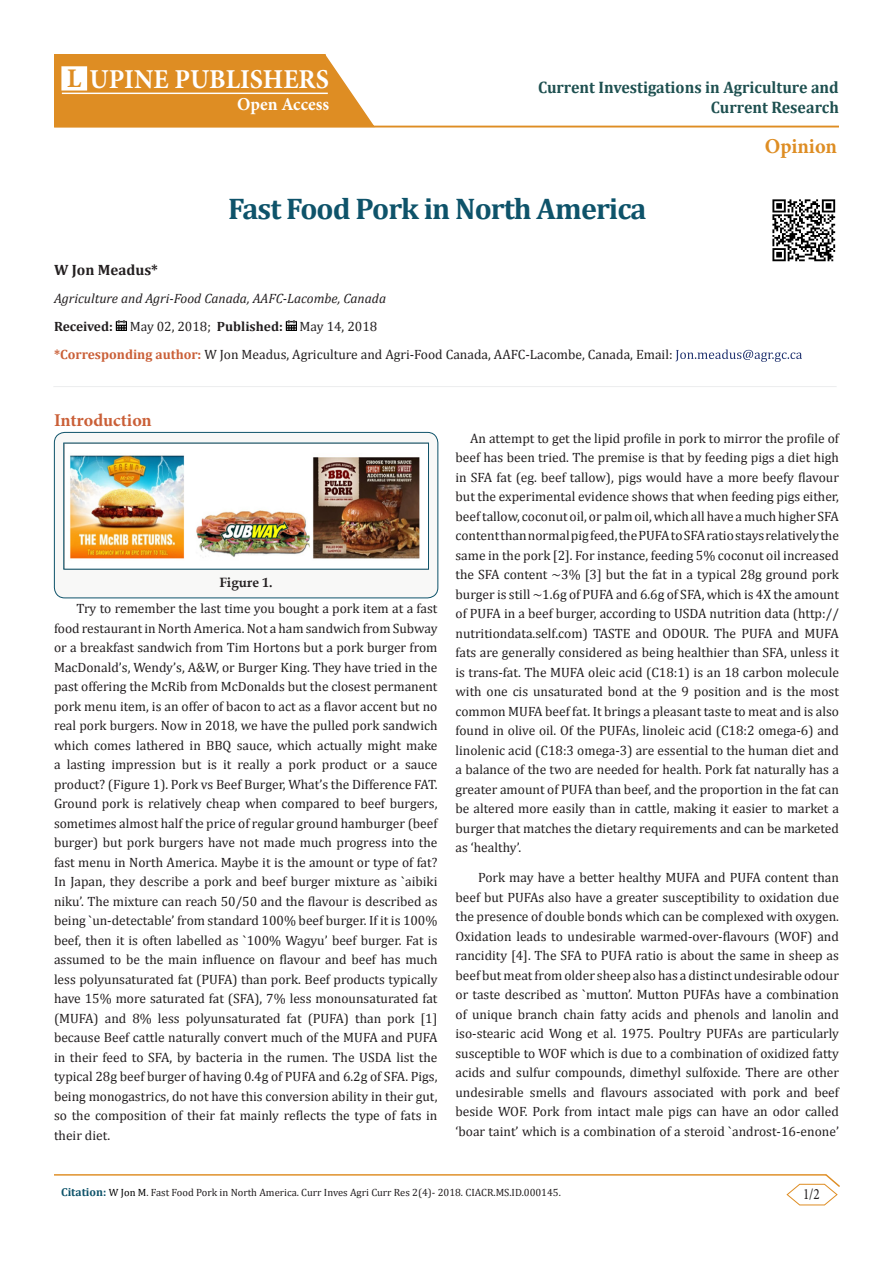
<style>
.page{position:relative;width:893px;height:1263px;background:#fff}
.page>*{position:absolute;margin:0;border:0;box-sizing:border-box;transform-origin:0 0}
.t1{font:700 30px "Cambria";letter-spacing:-.03em;color:#0e536a}
.t2{font:700 27.3px "Minion Pro";color:#fff;scale:.96 1}
.t3{font:700 21.3px "Minion Pro";color:#de8d23;scale:.96 1}
.t4{font:700 18.15px "Minion Pro";color:#fff;scale:.96 1}
.t5{font:700 18px "Minion Pro";letter-spacing:-.005em;color:#ca5f37}
.t6{font:700 16.65px "Cambria";color:#1e5050;scale:.96 1}
.t7{font:15.75px "Minion Pro";color:#231f20;scale:.83 1}
.t8{font:700 15px "Cambria";color:#231f20}
.t9{font:13.5px/19.5px "Cambria";color:#231f20;text-align:justify}
.t10{font:italic 13.5px "Cambria";color:#231f20}
.t11{font:700 13.5px "Book Antiqua";color:#231f20}
.t12{font:10.5px "Cambria";color:#231f20}
.s1{font-size:26.85px;color:#de8d23}
.s2{font-weight:700}
.s3{font-weight:700;color:#ca5f37}
.s4{font-weight:700;font-size:11.55px;color:#0e536a}
.s5{color:#000}
</style>
<div class="page">
<hr style="left:54px;top:1174px;width:772px;height:1px;background:#de8d23">
<svg style="left:787px;top:1174px;width:53px;height:31px"></svg>
<hr style="left:54px;top:126px;width:785px;height:1px;background:#de8d23">
<svg style="left:54px;top:54px;width:322px;height:74px;background:#e19737"></svg>
<hr style="left:62px;top:93px;width:266px;height:1px;background:#fff">
<div style="left:62px;top:67px;width:24px;height:23px;background:#fff"></div>
<div style="left:61px;top:66px;width:26px;height:25px;border:1px solid #fff"></div>
<svg style="left:116px;top:320px;width:11px;height:11px"></svg>
<svg style="left:286px;top:320px;width:11px;height:11px"></svg>
<svg style="left:675px;top:349px;width:127px;height:13px"></svg>
<div style="left:54px;top:432px;width:384px;height:166px;background:#f8f8f7;border-radius:10px"></div>
<div style="left:54px;top:432px;width:384px;height:166px;border:1px solid #0e536a;border-radius:10px"></div>
<img style="left:70px;top:455px;width:350px;height:104px">
<hr style="left:53px;top:386px;width:784px;height:1px;background:#ecedee">
<img style="left:772px;top:199px;width:64px;height:63px">
<p class="t2" style="left:67px;top:60px;width:274px"><span class="s1">L</span> UPINE PUBLISHERS</p>
<p class="t4" style="left:237px;top:91px;width:97px">Open Access</p>
<p class="t6" style="left:538px;top:76px;width:315px">Current Investigations in Agriculture and</p>
<p class="t6" style="left:711px;top:96px;width:135px">Current Research</p>
<p class="t3" style="left:765px;top:131px;width:77px">Opinion</p>
<p class="t1" style="left:228px;top:187px;width:420px">Fast Food Pork in North America</p>
<p class="t8" style="left:54px;top:259px;width:105px">W Jon Meadus*</p>
<p class="t10" style="left:54px;top:289px;width:334px">Agriculture and Agri-Food Canada, AAFC-Lacombe, Canada</p>
<p class="t9" style="left:54px;top:316px;width:325px"><span class="s2">Received:</span> May 02, 2018; <span class="s2">Published:</span> May 14, 2018</p>
<p class="t9" style="left:54px;top:344px;width:620px"><span class="s3">*Corresponding author:</span> W Jon Meadus, Agriculture and Agri-Food Canada, AAFC-Lacombe, Canada, Email:</p>
<p class="t5" style="left:54px;top:407px;width:99px">Introduction</p>
<p class="t11" style="left:219px;top:573px;width:55px">Figure 1.</p>
<p class="t9" style="left:54px;top:599px;width:385px;text-indent:22px">Try to remember the last time you bought a pork item at a fast food restaurant in North America. Not a ham sandwich from Subway or a breakfast sandwich from Tim Hortons but a pork burger from MacDonald’s, Wendy’s, A&amp;W, or Burger King. They have tried in the past offering the McRib from McDonalds but the closest permanent pork menu item, is an offer of bacon to act as a flavor accent but no real pork burgers. Now in 2018, we have the pulled pork sandwich which comes lathered in BBQ sauce, which actually might make a lasting impression but is it really a pork product or a sauce product? (Figure 1). Pork vs Beef Burger, What’s the Difference FAT.<br>Ground pork is relatively cheap when compared to beef burgers, sometimes almost half the price of regular ground hamburger (beef burger) but pork burgers have not made much progress into the fast menu in North America. Maybe it is the amount or type of fat?<br>In Japan, they describe a pork and beef burger mixture as `aibiki niku’. The mixture can reach 50/50 and the flavour is described as being `un-detectable’ from standard 100% beef burger. If it is 100% beef, then it is often labelled as `100% Wagyu’ beef burger. Fat is assumed to be the main influence on flavour and beef has much less polyunsaturated fat (PUFA) than pork. Beef products typically have 15% more saturated fat (SFA), 7% less monounsaturated fat (MUFA) and 8% less polyunsaturated fat (PUFA) than pork [1] because Beef cattle naturally convert much of the MUFA and PUFA in their feed to SFA, by bacteria in the rumen. The USDA list the typical 28g beef burger of having 0.4g of PUFA and 6.2g of SFA. Pigs, being monogastrics, do not have this conversion ability in their gut, so the composition of their fat mainly reflects the type of fats in their diet.</p>
<p class="t9" style="left:455px;top:428px;width:385px;text-indent:15px">An attempt to get the lipid profile in pork to mirror the profile of beef has been tried. The premise is that by feeding pigs a diet high in SFA fat (eg. beef tallow), pigs would have a more beefy flavour but the experimental evidence shows that when feeding pigs either, beef tallow, coconut oil, or palm oil, which all have a much higher SFA content than normal pig feed, the PUFA to SFA ratio stays relatively the same in the pork [2]. For instance, feeding 5% coconut oil increased the SFA content ~3% [3] but the fat in a typical 28g ground pork burger is still ~1.6g of PUFA and 6.6g of SFA, which is 4X the amount of PUFA in a beef burger, according to USDA nutrition data (http:// nutritiondata.self.com) TASTE and ODOUR. The PUFA and MUFA fats are generally considered as being healthier than SFA, unless it is trans-fat. The MUFA oleic acid (C18:1) is an 18 carbon molecule with one cis unsaturated bond at the 9 position and is the most common MUFA beef fat. It brings a pleasant taste to meat and is also found in olive oil. Of the PUFAs, linoleic acid (C18:2 omega-6) and linolenic acid (C18:3 omega-3) are essential to the human diet and a balance of the two are needed for health. Pork fat naturally has a greater amount of PUFA than beef, and the proportion in the fat can be altered more easily than in cattle, making it easier to market a burger that matches the dietary requirements and can be marketed as ‘healthy’.</p>
<p class="t9" style="left:455px;top:868px;width:385px;text-indent:22px">Pork may have a better healthy MUFA and PUFA content than beef but PUFAs also have a greater susceptibility to oxidation due the presence of double bonds which can be complexed with oxygen.<br>Oxidation leads to undesirable warmed-over-flavours (WOF) and rancidity [4]. The SFA to PUFA ratio is about the same in sheep as beef but meat from older sheep also has a distinct undesirable odour or taste described as `mutton’. Mutton PUFAs have a combination of unique branch chain fatty acids and phenols and lanolin and iso-stearic acid Wong et al. 1975. Poultry PUFAs are particularly susceptible to WOF which is due to a combination of oxidized fatty acids and sulfur compounds, dimethyl sulfoxide. There are other undesirable smells and flavours associated with pork and beef beside WOF. Pork from intact male pigs can have an odor called ‘boar taint’ which is a combination of a steroid `androst-16-enone’</p>
<p class="t12" style="left:61px;top:1186px;width:501px"><span class="s4">Citation:</span> <span class="s5">W Jon M</span>. Fast Food Pork in North America. Curr Inves Agri Curr Res 2(4)- 2018. CIACR.MS.ID.000145.</p>
<p class="t7" style="left:803px;top:1183px;width:22px">1/2</p>
</div>
